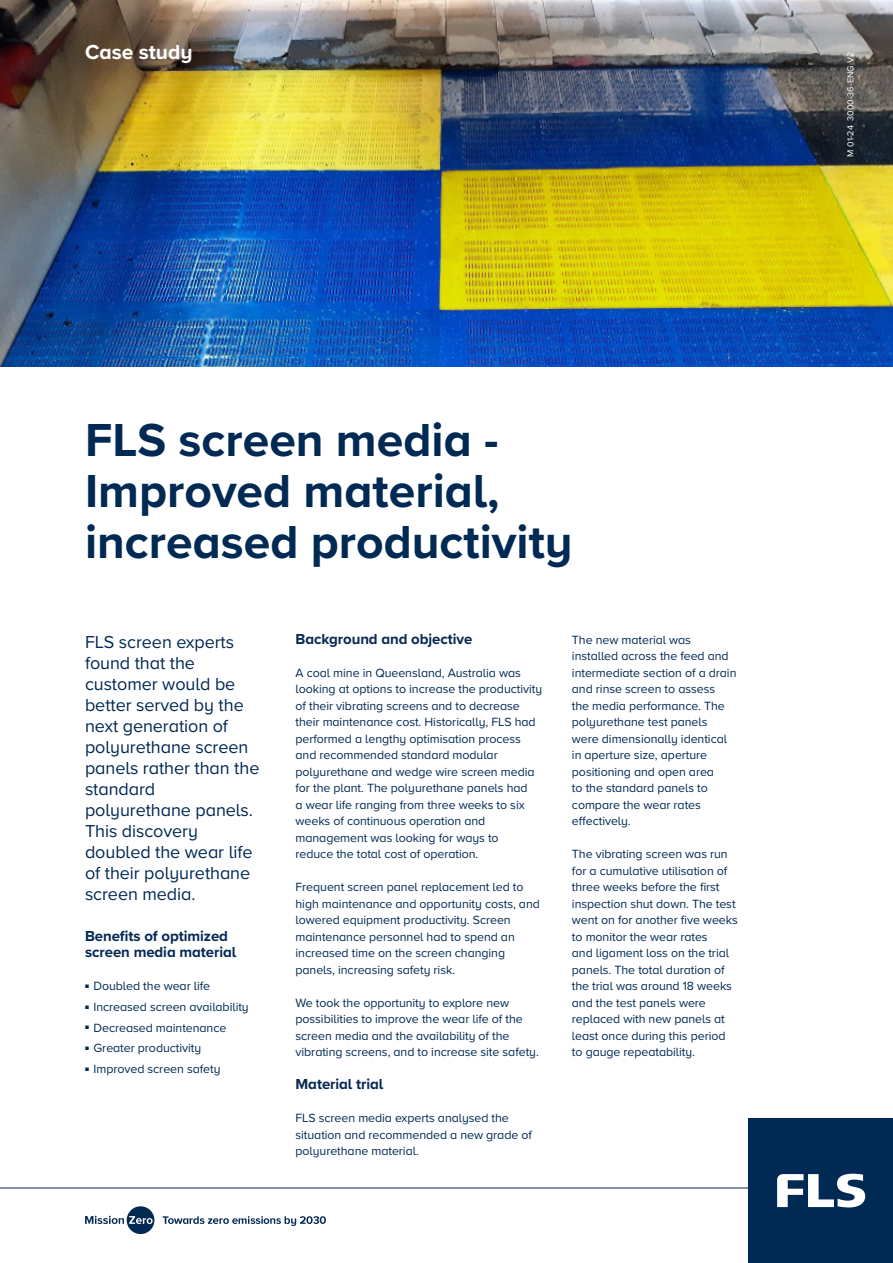
<style>
.page{position:relative;width:893px;height:1263px;background:#fff}
.page>*{position:absolute;margin:0;border:0;box-sizing:border-box;transform-origin:0 0}
.t1{font:700 48px/51px "Proxima Nova";color:#002954}
.Heading_level_3{font:700 21px "Proxima Nova";color:#fff}
.Body_copy{font:18px/21px "Proxima Nova";letter-spacing:-.005em;color:#002954}
.Body_copy-2{font:700 15px/16.5px "Proxima Nova";letter-spacing:-.005em;color:#062954}
.Body_copy-3{font:12.3px/16.5px "Proxima Nova";letter-spacing:-.005em;color:#002954}
.Body_copy_small{font:9px "Proxima Nova";color:#fff}
</style>
<div class="page">
<img style="left:0;top:0;width:893px;height:366px">
<svg style="left:85px;top:1206px;width:69px;height:28px"></svg>
<svg style="left:163px;top:1216px;width:163px;height:10px"></svg>
<hr style="left:0;top:1188px;width:893px;height:1px;background:#002954">
<div style="left:748px;top:1118px;width:145px;height:145px;background:#002954"></div>
<svg style="left:777px;top:1174px;width:88px;height:33px"></svg>
<p class="Heading_level_3" style="left:85px;top:36px;width:109px">Case study</p>
<p class="t1" style="left:85px;top:414px;width:415px">FLS screen media -</p>
<p class="t1" style="left:85px;top:465px;width:489px">Improved material, increased productivity</p>
<p class="Body_copy" style="left:85px;top:630px;width:176px">FLS screen experts found that the customer would be better served by the next generation of polyurethane screen panels rather than the standard polyurethane panels.<br>This discovery doubled the wear life of their polyurethane screen media.</p>
<p class="Body_copy-2" style="left:85px;top:927px;width:153px">Benefits of optimized screen media material</p>
<p class="Body_copy-3" style="left:85px;top:977px;width:127px"><sup>■</sup> Doubled the wear life</p>
<p class="Body_copy-3" style="left:85px;top:998px;width:165px"><sup>■</sup> Increased screen availability</p>
<p class="Body_copy-3" style="left:85px;top:1019px;width:143px"><sup>■</sup> Decreased maintenance</p>
<p class="Body_copy-3" style="left:85px;top:1039px;width:118px"><sup>■</sup> Greater productivity</p>
<p class="Body_copy-3" style="left:85px;top:1060px;width:137px"><sup>■</sup> Improved screen safety</p>
<p class="Body_copy-2" style="left:296px;top:630px;width:178px">Background and objective</p>
<p class="Body_copy-3" style="left:296px;top:664px;width:248px">A coal mine in Queensland, Australia was looking at options to increase the productivity of their vibrating screens and to decrease their maintenance cost. Historically, FLS had performed a lengthy optimisation process and recommended standard modular polyurethane and wedge wire screen media for the plant. The polyurethane panels had<br>a wear life ranging from three weeks to six weeks of continuous operation and management was looking for ways to<br>reduce the total cost of operation.</p>
<p class="Body_copy-3" style="left:296px;top:878px;width:246px">Frequent screen panel replacement led to high maintenance and opportunity costs, and lowered equipment productivity. Screen maintenance personnel had to spend an increased time on the screen changing panels, increasing safety risk.</p>
<p class="Body_copy-3" style="left:296px;top:994px;width:245px">We took the opportunity to explore new possibilities to improve the wear life of the screen media and the availability of the vibrating screens, and to increase site safety.</p>
<p class="Body_copy-2" style="left:296px;top:1075px;width:89px">Material trial</p>
<p class="Body_copy-3" style="left:296px;top:1109px;width:238px">FLS screen media experts analysed the situation and recommended a new grade of polyurethane material.</p>
<p class="Body_copy-3" style="left:572px;top:631px;width:166px">The new material was installed across the feed and intermediate section of a drain and rinse screen to assess<br>the media performance. The polyurethane test panels were dimensionally identical in aperture size, aperture positioning and open area<br>to the standard panels to compare the wear rates effectively.</p>
<p class="Body_copy-3" style="left:572px;top:845px;width:167px">The vibrating screen was run for a cumulative utilisation of three weeks before the first inspection shut down. The test went on for another five weeks to monitor the wear rates<br>and ligament loss on the trial panels. The total duration of the trial was around 18 weeks and the test panels were replaced with new panels at least once during this period to gauge repeatability.</p>
<p class="Body_copy_small" style="left:844px;top:157px;width:106px;rotate:-90deg">M 01-24 3000-36-ENG V2</p>
</div>
